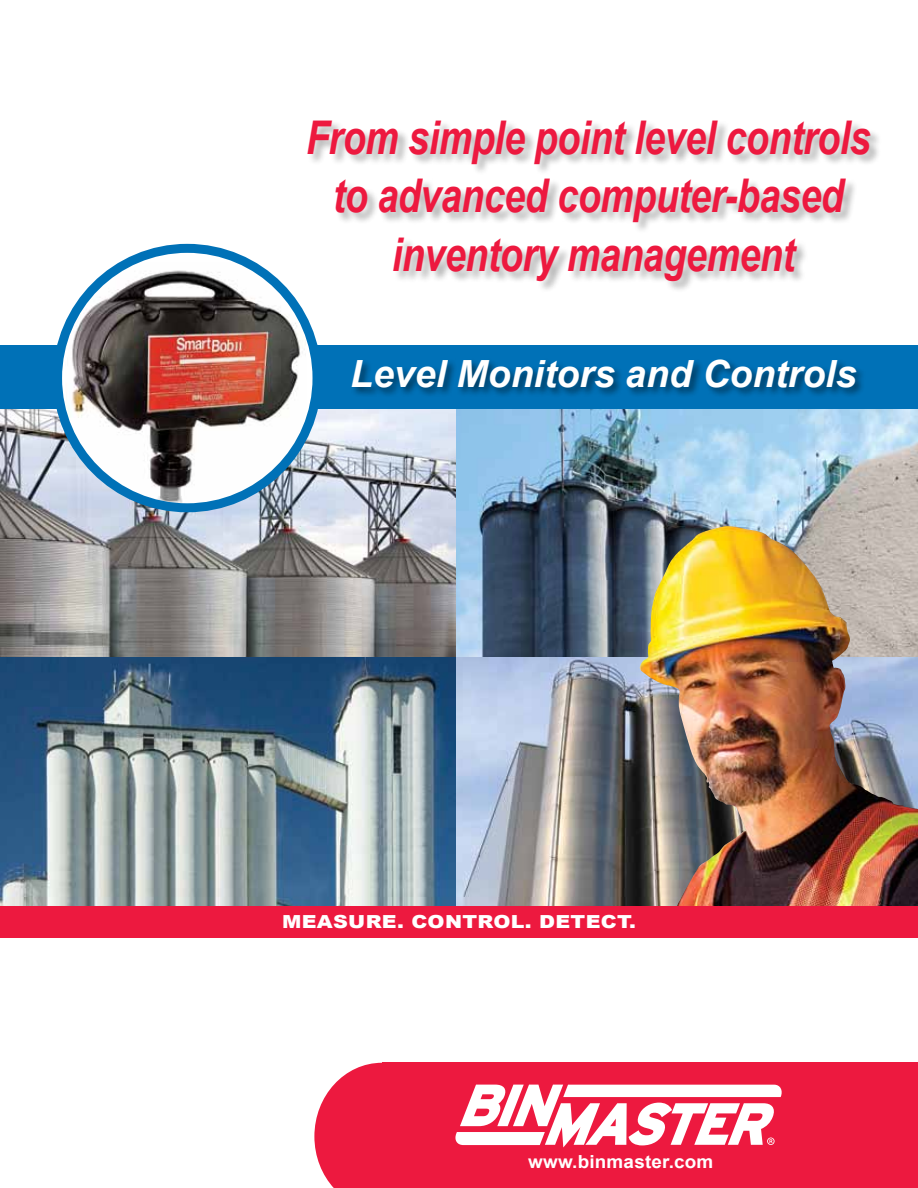
<style>
.page{position:relative;width:918px;height:1188px;background:#fff}
.page>*{position:absolute;margin:0;border:0;box-sizing:border-box;transform-origin:0 0}
.t1{font:italic 700 46.5px/58.5px "Arial";letter-spacing:-.015em;color:#ed193f;text-align:center;scale:.81 1}
.t2{font:italic 700 37.5px "Arial";color:#fff}
.t3{font:900 18px "Arial";letter-spacing:.015em;color:#fff;scale:1.14 1}
.t4{font:700 18px "Arial";letter-spacing:.01em;color:#fff;scale:1.05 1}
</style>
<div class="page">
<div style="left:382px;top:1063px;width:536px;height:125px;background:#ed193f"></div>
<svg style="left:314px;top:1063px;width:468px;height:125px"></svg>
<img style="left:456px;top:409px;width:462px;height:248px">
<img style="left:456px;top:657px;width:182px;height:249px">
<img style="left:0;top:409px;width:456px;height:497px">
<div style="left:0;top:345px;width:918px;height:64px;background:#0071b7"></div>
<svg style="left:58px;top:248px;width:259px;height:260px"></svg>
<img style="left:65px;top:262px;width:241px;height:246px">
<div style="left:53px;top:244px;width:269px;height:268px;border:9px solid #0071b7;border-radius:50%"></div>
<div style="left:350px;top:358px;width:516px;height:41px;background:#000;opacity:.5"></div>
<img style="left:638px;top:526px;width:280px;height:380px">
<div style="left:0;top:906px;width:918px;height:32px;background:#ed193f"></div>
<div style="left:307px;top:120px;width:575px;height:173px;background:#000;opacity:.3"></div>
<p class="t1" style="left:306px;top:110px;width:699px">From simple point level controls to advanced computer-based inventory management</p>
<p class="t2" style="left:350px;top:350px;width:508px">Level Monitors and Controls</p>
<p class="t3" style="left:282px;top:909px;width:312px">MEASURE. CONTROL. DETECT.</p>
<p class="t4" style="left:528px;top:1150px;width:178px">www.binmaster.com</p>
</div>
